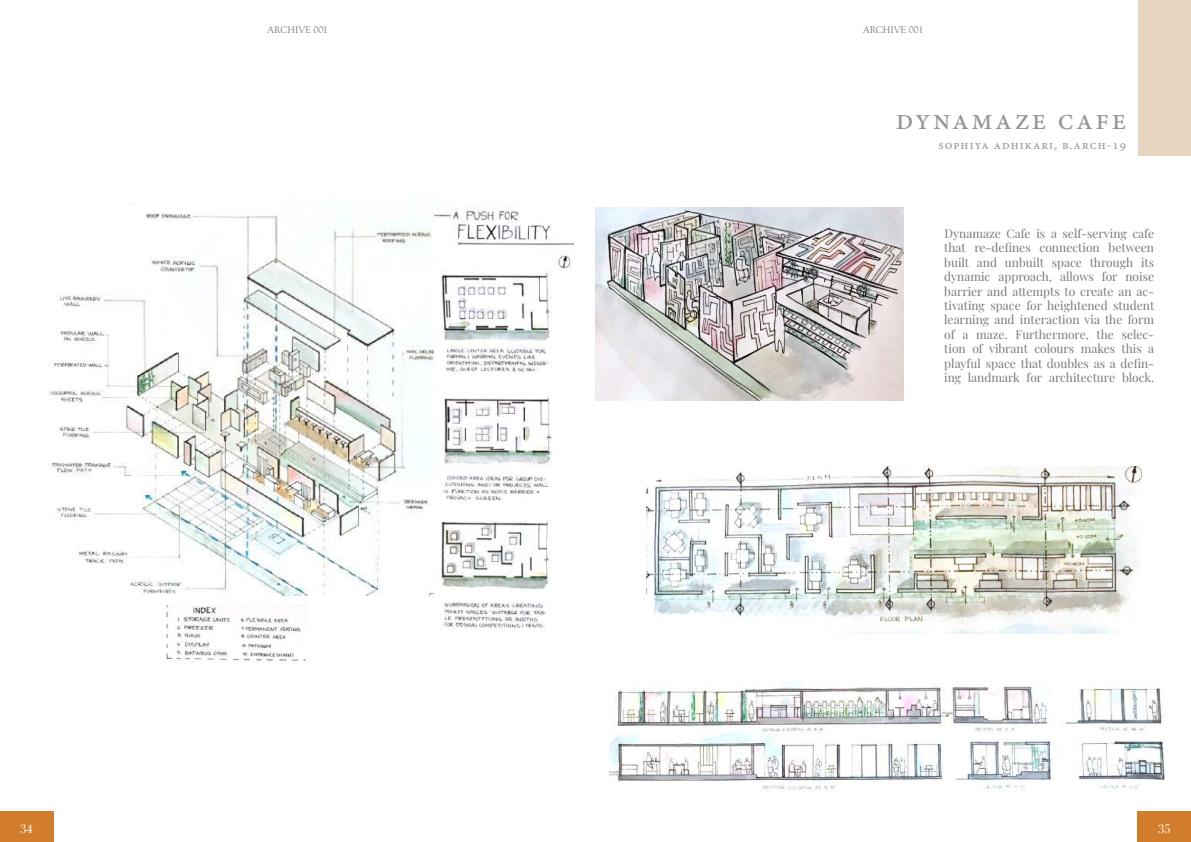
<style>
.page{position:relative;width:1191px;height:842px;background:#fff}
.page>*{position:absolute;margin:0;border:0;box-sizing:border-box;transform-origin:0 0}
.t1{font:30px "Minion Pro";letter-spacing:.08em;color:#939597}
.t2{font:13px "Minion Pro";letter-spacing:.08em;color:#939597}
.t3{font:12px/14.4px "Playfair Display";color:#76787a;text-align:justify}
.t4{font:12px "Playfair Display";color:#fff}
.t5{font:10px "Goudy Old Style T";color:#76787a}
</style>
<div class="page">
<div style="left:1138px;top:812px;width:53px;height:30px;background:#d27d2c"></div>
<div style="left:0;top:812px;width:53px;height:30px;background:#d27d2c"></div>
<img style="left:48px;top:213px;width:387px;height:382px">
<img style="left:435px;top:207px;width:139px;height:422px">
<img style="left:166px;top:606px;width:139px;height:55px">
<img style="left:595px;top:208px;width:308px;height:192px">
<img style="left:609px;top:682px;width:556px;height:109px">
<img style="left:646px;top:467px;width:495px;height:167px">
<div style="left:1139px;top:0;width:51px;height:155px;background:#e6d4bf"></div>
<p class="t5" style="left:267px;top:24px;width:62px">ARCHIVE 001</p>
<p class="t5" style="left:863px;top:24px;width:62px">ARCHIVE 001</p>
<h1 class="t1" style="left:895px;top:107px;width:232px">dynamaze cafe</h1>
<p class="t2" style="left:938px;top:140px;width:189px">sophiya adhikari, b.arch-19</p>
<p class="t3" style="left:944px;top:227px;width:211px">Dynamaze Cafe is a self-serving cafe that re-defines connection between built and unbuilt space through its dynamic approach, allows for noise barrier and attempts to create an ac&shy;tivating space for heightened student learning and interaction via the form of a maze. Furthermore, the selec&shy;tion of vibrant colours makes this a playful space that doubles as a defin&shy;ing landmark for architecture block.</p>
<p class="t4" style="left:20px;top:819px;width:14px">34</p>
<p class="t4" style="left:1158px;top:819px;width:14px">35</p>
</div>
